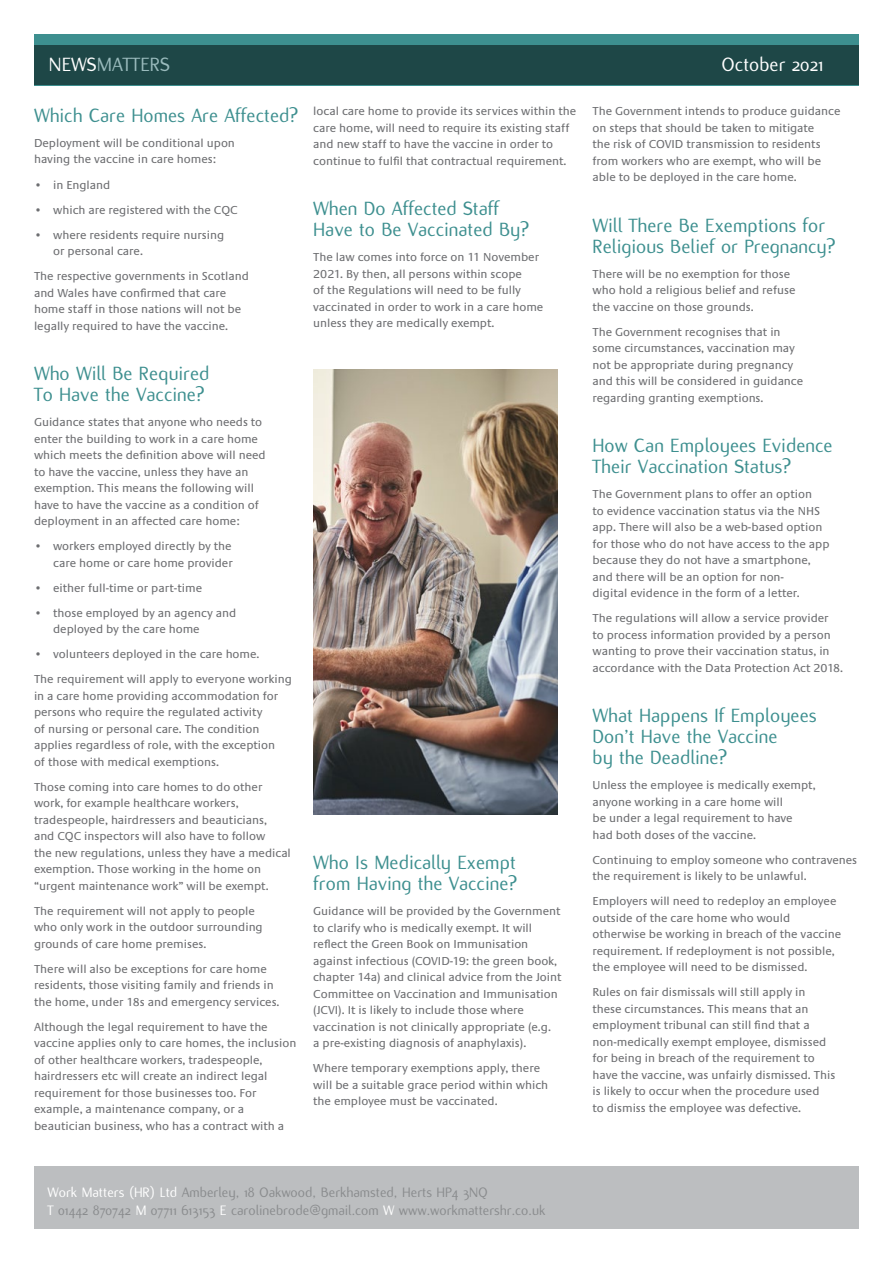
<style>
.page{position:relative;width:893px;height:1263px;background:#fff}
.page>*{position:absolute;margin:0;border:0;box-sizing:border-box;transform-origin:0 0}
.t1{font:21px/21px "Flux";color:#3d8f8f}
.t2{font:21px "Flux";color:#9abbbd}
.t3{font:21px "Flux";color:#fff}
.t4{font:15px/18px "Flux";color:#8a8c8e}
.t5{font:12px/16.5px "Praxis";color:#6d6e71}
.s1{color:#fff}
</style>
<div class="page">
<div style="left:34px;top:34px;width:825px;height:51px;background:#3d8f8f"></div>
<div style="left:34px;top:45px;width:825px;height:40px;background:#1e4747"></div>
<div style="left:34px;top:1167px;width:825px;height:62px;background:#bcbec0"></div>
<img style="left:313px;top:370px;width:244px;height:445px">
<h1 class="t2" style="left:49px;top:53px;width:123px"><span class="s1">NEWS</span>MATTERS</h1>
<h1 class="t3" style="left:722px;top:53px;width:103px">October 2021</h1>
<h1 class="t1" style="left:34px;top:105px;width:265px">Which Care Homes Are Affected?</h1>
<p class="t5" style="left:34px;top:135px;width:202px">Deployment will be conditional upon having the vaccine in care homes:</p>
<p class="t5" style="left:34px;top:177px;width:78px">• in England</p>
<p class="t5" style="left:34px;top:202px;width:205px">• which are registered with the CQC</p>
<p class="t5" style="left:53px;top:227px;width:173px;text-indent:-19px">• where residents require nursing or personal care.</p>
<p class="t5" style="left:34px;top:268px;width:216px">The respective governments in Scotland and Wales have confirmed that care home staff in those nations will not be legally required to have the vaccine.</p>
<h1 class="t1" style="left:34px;top:363px;width:177px">Who Will Be Required<br>To Have the Vaccine?</h1>
<p class="t5" style="left:34px;top:414px;width:233px">Guidance states that anyone who needs to enter the building to work in a care home which meets the definition above will need to have the vaccine, unless they have an exemption. This means the following will have to have the vaccine as a condition of deployment in an affected care home:</p>
<p class="t5" style="left:34px;top:538px;width:200px;text-align:right">• workers employed directly by the care home or care home provider</p>
<p class="t5" style="left:34px;top:580px;width:170px">• either full-time or part-time</p>
<p class="t5" style="left:53px;top:605px;width:185px;text-indent:-19px">• those employed by an agency and deployed by the care home</p>
<p class="t5" style="left:34px;top:642px;width:259px;line-height:25px">• volunteers deployed in the care home.<br>The requirement will apply to everyone working</p>
<p class="t5" style="left:34px;top:688px;width:246px">in a care home providing accommodation for persons who require the regulated activity<br>of nursing or personal care. The condition applies regardless of role, with the exception of those with medical exemptions.</p>
<p class="t5" style="left:34px;top:779px;width:258px">Those coming into care homes to do other work, for example healthcare workers, tradespeople, hairdressers and beauticians,<br>and CQC inspectors will also have to follow<br>the new regulations, unless they have a medical exemption. Those working in the home on “urgent maintenance work” will be exempt.</p>
<p class="t5" style="left:34px;top:903px;width:230px">The requirement will not apply to people who only work in the outdoor surrounding grounds of care home premises.</p>
<p class="t5" style="left:34px;top:961px;width:247px">There will also be exceptions for care home residents, those visiting family and friends in the home, under 18s and emergency services.</p>
<p class="t5" style="left:34px;top:1019px;width:264px">Although the legal requirement to have the vaccine applies only to care homes, the inclusion of other healthcare workers, tradespeople, hairdressers etc will create an indirect legal requirement for those businesses too. For example, a maintenance company, or a beautician business, who has a contract with a</p>
<p class="t5" style="left:313px;top:103px;width:264px">local care home to provide its services within the care home, will need to require its existing staff and new staff to have the vaccine in order to continue to fulfil that contractual requirement.</p>
<h1 class="t1" style="left:313px;top:198px;width:217px">When Do Affected Staff<br>Have to Be Vaccinated By?</h1>
<p class="t5" style="left:313px;top:249px;width:232px">The law comes into force on 11 November 2021. By then, all persons within scope<br>of the Regulations will need to be fully vaccinated in order to work in a care home unless they are medically exempt.</p>
<h1 class="t1" style="left:313px;top:852px;width:205px">Who Is Medically Exempt from Having the Vaccine?</h1>
<p class="t5" style="left:313px;top:903px;width:250px">Guidance will be provided by the Government to clarify who is medically exempt. It will reflect the Green Book on Immunisation against infectious (COVID-19: the green book, chapter 14a) and clinical advice from the Joint Committee on Vaccination and Immunisation (JCVI). It is likely to include those where vaccination is not clinically appropriate (e.g.<br>a pre-existing diagnosis of anaphylaxis).</p>
<p class="t5" style="left:313px;top:1060px;width:236px">Where temporary exemptions apply, there will be a suitable grace period within which the employee must be vaccinated.</p>
<p class="t5" style="left:592px;top:103px;width:249px">The Government intends to produce guidance on steps that should be taken to mitigate<br>the risk of COVID transmission to residents from workers who are exempt, who will be able to be deployed in the care home.</p>
<h1 class="t1" style="left:592px;top:215px;width:244px">Will There Be Exemptions for<br>Religious Belief or Pregnancy?</h1>
<p class="t5" style="left:592px;top:266px;width:205px">There will be no exemption for those who hold a religious belief and refuse the vaccine on those grounds.</p>
<p class="t5" style="left:592px;top:324px;width:212px">The Government recognises that in some circumstances, vaccination may not be appropriate during pregnancy and this will be considered in guidance regarding granting exemptions.</p>
<h1 class="t1" style="left:592px;top:435px;width:242px">How Can Employees Evidence<br>Their Vaccination Status?</h1>
<p class="t5" style="left:592px;top:486px;width:238px">The Government plans to offer an option<br>to evidence vaccination status via the NHS app. There will also be a web-based option for those who do not have access to the app because they do not have a smartphone, and there will be an option for non-<br>digital evidence in the form of a letter.</p>
<p class="t5" style="left:592px;top:610px;width:252px">The regulations will allow a service provider<br>to process information provided by a person wanting to prove their vaccination status, in accordance with the Data Protection Act 2018.</p>
<h1 class="t1" style="left:592px;top:705px;width:226px">What Happens If Employees<br>Don’t Have the Vaccine<br>by the Deadline?</h1>
<p class="t5" style="left:592px;top:777px;width:225px">Unless the employee is medically exempt, anyone working in a care home will<br>be under a legal requirement to have had both doses of the vaccine.</p>
<p class="t5" style="left:592px;top:852px;width:266px">Continuing to employ someone who contravenes the requirement is likely to be unlawful.</p>
<p class="t5" style="left:592px;top:893px;width:250px">Employers will need to redeploy an employee outside of the care home who would otherwise be working in breach of the vaccine requirement. If redeployment is not possible, the employee will need to be dismissed.</p>
<p class="t5" style="left:592px;top:984px;width:244px">Rules on fair dismissals will still apply in these circumstances. This means that an employment tribunal can still find that a non-medically exempt employee, dismissed for being in breach of the requirement to have the vaccine, was unfairly dismissed. This is likely to occur when the procedure used<br>to dismiss the employee was defective.</p>
<p class="t4" style="left:47px;top:1183px;width:499px"><span class="s1">Work Matters (HR) Ltd</span> Amberley, 18 Oakwood, Berkhamsted, Herts HP4 3NQ<br><span class="s1">T</span> 01442 870742 <span class="s1">M</span> 07711 613153 <span class="s1">E</span> carolinebrode@gmail.com <span class="s1">W</span> www.workmattershr.co.uk</p>
</div>
